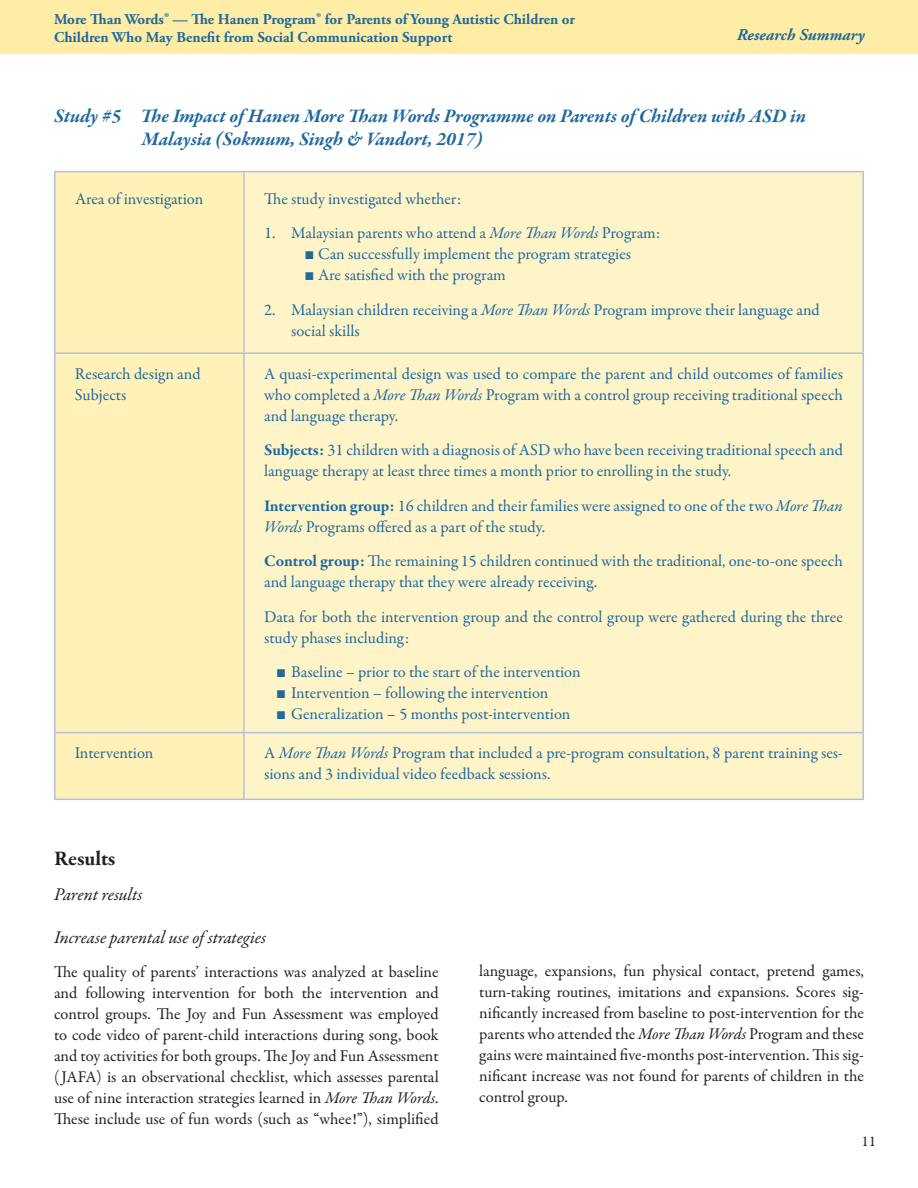
<style>
.page{position:relative;width:918px;height:1188px;background:#fff}
.page>*{position:absolute;margin:0;border:0;box-sizing:border-box;transform-origin:0 0}
.t1{font:700 21px "Garamond Premr Pro";color:#231f20}
.t2{font:italic 700 19.5px/22.5px "Garamond Premr Pro";letter-spacing:-.005em;color:#1e699f}
.t3{font:italic 18px "Garamond Premr Pro";letter-spacing:-.005em;color:#231f20}
.t4{font:16.5px/21px "Garamond Premr Pro";letter-spacing:-.005em;color:#1e699f}
.t5{font:16.5px/21px "Garamond Premr Pro";color:#231f20;text-align:justify}
.t6{font:italic 700 16.5px "Adobe Garamond Pro";color:#1e699f}
.t7{font:700 15px/18px "Adobe Garamond Pro";color:#1e699f}
.t8{font:15px "Garamond Premr Pro";color:#231f20}
.s1{font-style:italic}
.s2{font-family:"Garamond"}
.s3{font-weight:700}
</style>
<div class="page">
<div style="left:0;top:0;width:918px;height:54px;background:#ffeda5"></div>
<div style="left:56px;top:172px;width:187px;height:627px;background:#fff1b7"></div>
<div style="left:245px;top:172px;width:617px;height:627px;background:#fef4c8"></div>
<hr style="left:54px;top:171px;width:190px;height:1px;background:#b0c1db">
<hr style="left:54px;top:172px;width:2px;height:180px;background:#b0c1db">
<hr style="left:54px;top:352px;width:190px;height:2px;background:#b0c1db">
<hr style="left:54px;top:354px;width:2px;height:378px;background:#b0c1db">
<hr style="left:54px;top:732px;width:190px;height:1px;background:#b0c1db">
<hr style="left:54px;top:733px;width:2px;height:66px;background:#b0c1db">
<hr style="left:54px;top:799px;width:190px;height:1px;background:#b0c1db">
<hr style="left:244px;top:171px;width:620px;height:1px;background:#b0c1db">
<hr style="left:243px;top:172px;width:2px;height:180px;background:#b0c1db">
<hr style="left:862px;top:172px;width:2px;height:180px;background:#b0c1db">
<hr style="left:244px;top:352px;width:620px;height:2px;background:#b0c1db">
<hr style="left:243px;top:354px;width:2px;height:378px;background:#b0c1db">
<hr style="left:862px;top:354px;width:2px;height:378px;background:#b0c1db">
<hr style="left:244px;top:732px;width:620px;height:1px;background:#b0c1db">
<hr style="left:243px;top:733px;width:2px;height:66px;background:#b0c1db">
<hr style="left:862px;top:733px;width:2px;height:66px;background:#b0c1db">
<hr style="left:244px;top:799px;width:620px;height:1px;background:#b0c1db">
<p class="t7" style="left:54px;top:11px;width:523px">More Than Words® — The Hanen Program® for Parents of Young Autistic Children or<br>Children Who May Benefit from Social Communication Support</p>
<p class="t6" style="left:737px;top:25px;width:129px">Research Summary</p>
<p class="t2" style="left:142px;top:106px;width:666px;text-indent:-88px">Study #5 The Impact of Hanen More Than Words Programme on Parents of Children with ASD in<br>Malaysia (Sokmum, Singh &amp; Vandort, 2017)</p>
<p class="t4" style="left:75px;top:189px;width:130px">Area of investigation</p>
<p class="t4" style="left:264px;top:189px;width:198px">The study investigated whether:</p>
<p class="t4" style="left:264px;top:223px;width:398px">1. Malaysian parents who attend a <span class="s1">More Than Words</span> Program:</p>
<p class="t4" style="left:305px;top:244px;width:328px"><span class="s2">■</span> Can successfully implement the program strategies</p>
<p class="t4" style="left:305px;top:265px;width:203px"><span class="s2">■</span> Are satisfied with the program</p>
<p class="t4" style="left:291px;top:300px;width:530px;text-indent:-27px">2. Malaysian children receiving a <span class="s1">More Than Words</span> Program improve their language and social skills</p>
<p class="t4" style="left:75px;top:363px;width:127px">Research design and<br>Subjects</p>
<p class="t4" style="left:264px;top:363px;width:580px;text-align:justify">A quasi-experimental design was used to compare the parent and child outcomes of families who completed a <span class="s1">More Than Words</span> Program with a control group receiving traditional speech and language therapy.</p>
<p class="t4" style="left:264px;top:440px;width:580px"><span class="s3">Subjects:</span> 31 children with a diagnosis of ASD who have been receiving traditional speech and language therapy at least three times a month prior to enrolling in the study.</p>
<p class="t4" style="left:264px;top:495px;width:580px"><span class="s3">Intervention group:</span> 16 children and their families were assigned to one of the two <span class="s1">More Than<br>Words</span> Programs offered as a part of the study.</p>
<p class="t4" style="left:264px;top:551px;width:580px"><span class="s3">Control group:</span> The remaining 15 children continued with the traditional, one-to-one speech and language therapy that they were already receiving.</p>
<p class="t4" style="left:264px;top:606px;width:580px">Data for both the intervention group and the control group were gathered during the three study phases including:</p>
<p class="t4" style="left:276px;top:662px;width:306px"><span class="s2">■</span> Baseline – prior to the start of the intervention</p>
<p class="t4" style="left:276px;top:683px;width:274px"><span class="s2">■</span> Intervention – following the intervention</p>
<p class="t4" style="left:276px;top:704px;width:296px"><span class="s2">■</span> Generalization – 5 months post-intervention</p>
<p class="t4" style="left:75px;top:743px;width:80px">Intervention</p>
<p class="t4" style="left:264px;top:743px;width:580px">A <span class="s1">More Than Words</span> Program that included a pre-program consultation, 8 parent training ses&shy;sions and 3 individual video feedback sessions.</p>
<p class="t1" style="left:54px;top:845px;width:63px">Results</p>
<p class="t3" style="left:54px;top:883px;width:90px">Parent results</p>
<p class="t3" style="left:54px;top:926px;width:214px">Increase parental use of strategies</p>
<p class="t5" style="left:54px;top:962px;width:386px">The quality of parents’ interactions was analyzed at baseline and following intervention for both the intervention and control groups. The Joy and Fun Assessment was employed to code video of parent-child interactions during song, book and toy activities for both groups. The Joy and Fun Assessment (JAFA) is an observational checklist, which assesses parental use of nine interaction strategies learned in <span class="s1">More Than Words</span>.<br>These include use of fun words (such as “whee!”), simplified</p>
<p class="t5" style="left:479px;top:960px;width:386px">language, expansions, fun physical contact, pretend games, turn-taking routines, imitations and expansions. Scores sig&shy;nificantly increased from baseline to post-intervention for the parents who attended the <span class="s1">More Than Words</span> Program and these gains were maintained five-months post-intervention. This sig&shy;nificant increase was not found for parents of children in the control group.</p>
<p class="t8" style="left:861px;top:1132px;width:16px">11</p>
</div>
